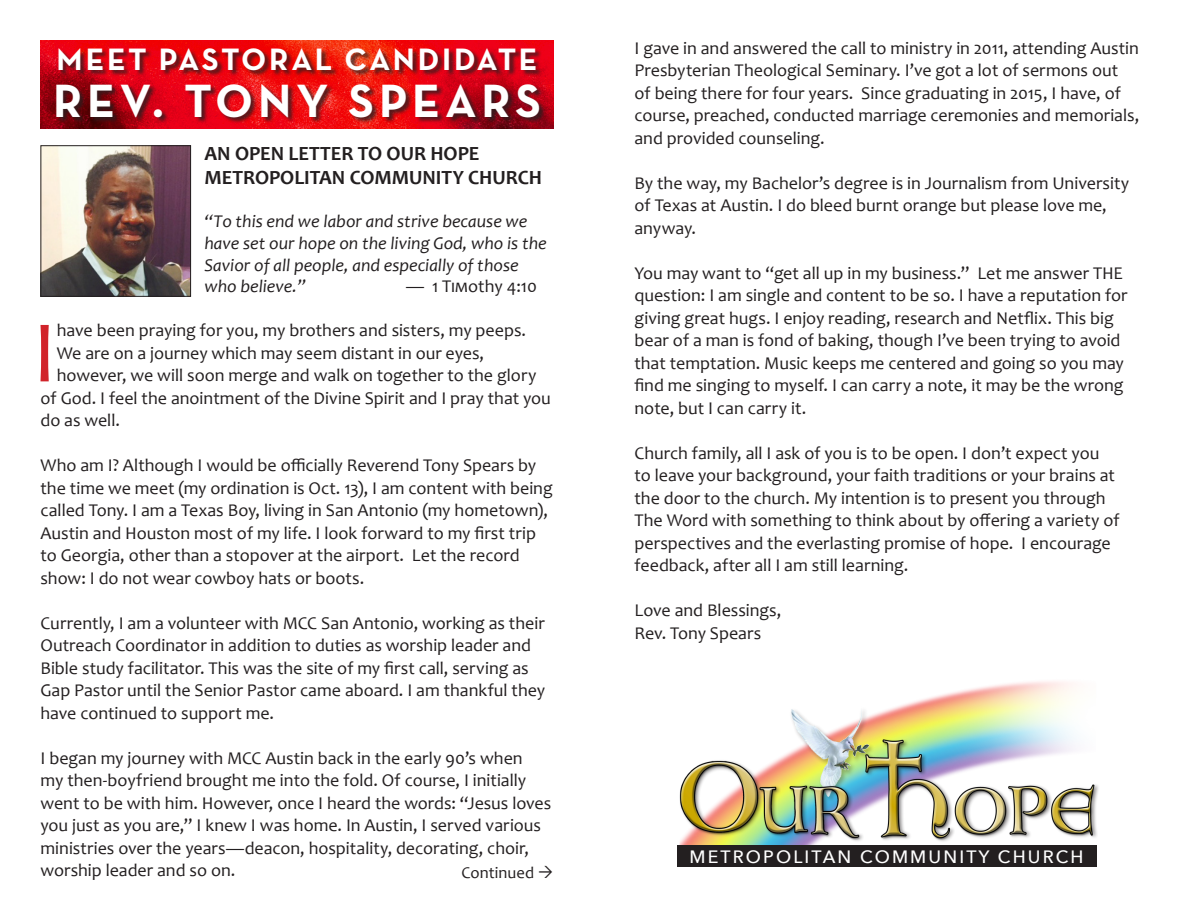
<style>
.page{position:relative;width:1188px;height:918px;background:#fff}
.page>*{position:absolute;margin:0;border:0;box-sizing:border-box;transform-origin:0 0}
.t1{font:88.8px "Candara";color:#d1232a}
.t2{font:700 47.55px "Neutra Text";letter-spacing:.1em;color:#fff}
.t3{font:700 31.5px "Neutra Text";letter-spacing:.08em;color:#fff}
.t4{font:700 20.25px/24.3px "Candara";letter-spacing:-.005em;color:#231f20}
.t5{font:18px/22.5px "Candara";color:#231f20}
.t6{font:italic 18px/21.6px "Candara";color:#231f20}
.t7{font:500 17.85px "Avenir Next";letter-spacing:.12em;color:#fff}
.t8{font:16.5px "Candara";letter-spacing:.005em;color:#231f20}
</style>
<div class="page">
<img style="left:40px;top:40px;width:514px;height:89px">
<img style="left:42px;top:147px;width:147px;height:148px">
<div style="left:40px;top:145px;width:151px;height:152px;border:1px solid #231f20"></div>
<div style="left:56px;top:48px;width:490px;height:76px;background:#231f20;opacity:.75"></div>
<img style="left:875px;top:681px;width:197px;height:50px">
<img style="left:791px;top:709px;width:83px;height:22px">
<div style="left:677px;top:846px;width:419px;height:21px;background:#231f20"></div>
<img style="left:677px;top:731px;width:422px;height:115px">
<p class="t3" style="left:57px;top:40px;width:483px">MEET PASTORAL CANDIDATE</p>
<p class="t2" style="left:53px;top:71px;width:489px">REV. TONY SPEARS</p>
<p class="t4" style="left:204px;top:141px;width:339px">AN OPEN LETTER TO OUR HOPE<br>METROPOLITAN COMMUNITY CHURCH</p>
<p class="t6" style="left:204px;top:211px;width:344px">“To this end we labor and strive because we have set our hope on the living God, who is the Savior of all people, and especially of those who believe.”</p>
<p class="t5" style="left:406px;top:275px;width:132px">— 1 Timothy 4:10</p>
<p class="t1" style="left:32px;top:297px;width:26px">I</p>
<p class="t5" style="left:57px;top:319px;width:471px">have been praying for you, my brothers and sisters, my peeps.</p>
<p class="t5" style="left:57px;top:342px;width:429px">We are on a journey which may seem distant in our eyes,</p>
<p class="t5" style="left:57px;top:364px;width:481px">however, we will soon merge and walk on together to the glory</p>
<p class="t5" style="left:40px;top:387px;width:512px">of God. I feel the anointment of the Divine Spirit and I pray that you</p>
<p class="t5" style="left:40px;top:409px;width:81px">do as well.</p>
<p class="t5" style="left:40px;top:454px;width:514px">Who am I? Although I would be officially Reverend Tony Spears by the time we meet (my ordination is Oct. 13), I am content with being called Tony. I am a Texas Boy, living in San Antonio (my hometown), Austin and Houston most of my life. I look forward to my first trip to Georgia, other than a stopover at the airport. Let the record show: I do not wear cowboy hats or boots.</p>
<p class="t5" style="left:40px;top:612px;width:506px">Currently, I am a volunteer with MCC San Antonio, working as their Outreach Coordinator in addition to duties as worship leader and Bible study facilitator. This was the site of my first call, serving as Gap Pastor until the Senior Pastor came aboard. I am thankful they have continued to support me.</p>
<p class="t5" style="left:40px;top:747px;width:512px">I began my journey with MCC Austin back in the early 90’s when<br>my then-boyfriend brought me into the fold. Of course, I initially went to be with him. However, once I heard the words: “Jesus loves you just as you are,” I knew I was home. In Austin, I served various ministries over the years—deacon, hospitality, decorating, choir, worship leader and so on.</p>
<p class="t8" style="left:462px;top:862px;width:74px">Continued</p>
<p class="t5" style="left:634px;top:36px;width:506px">I gave in and answered the call to ministry in 2011, attending Austin Presbyterian Theological Seminary. I’ve got a lot of sermons out<br>of being there for four years. Since graduating in 2015, I have, of course, preached, conducted marriage ceremonies and memorials, and provided counseling.</p>
<p class="t5" style="left:634px;top:171px;width:496px">By the way, my Bachelor’s degree is in Journalism from University of Texas at Austin. I do bleed burnt orange but please love me, anyway.</p>
<p class="t5" style="left:634px;top:261px;width:495px">You may want to “get all up in my business.” Let me answer THE question: I am single and content to be so. I have a reputation for giving great hugs. I enjoy reading, research and Netflix. This big bear of a man is fond of baking, though I’ve been trying to avoid that temptation. Music keeps me centered and going so you may find me singing to myself. I can carry a note, it may be the wrong note, but I can carry it.</p>
<p class="t5" style="left:634px;top:441px;width:487px">Church family, all I ask of you is to be open. I don’t expect you to leave your background, your faith traditions or your brains at the door to the church. My intention is to present you through The Word with something to think about by offering a variety of perspectives and the everlasting promise of hope. I encourage feedback, after all I am still learning.</p>
<p class="t5" style="left:634px;top:599px;width:148px">Love and Blessings,</p>
<p class="t5" style="left:634px;top:621px;width:128px">Rev. Tony Spears</p>
<p class="t7" style="left:689px;top:841px;width:396px">METROPOLITAN COMMUNITY CHURCH</p>
</div>
